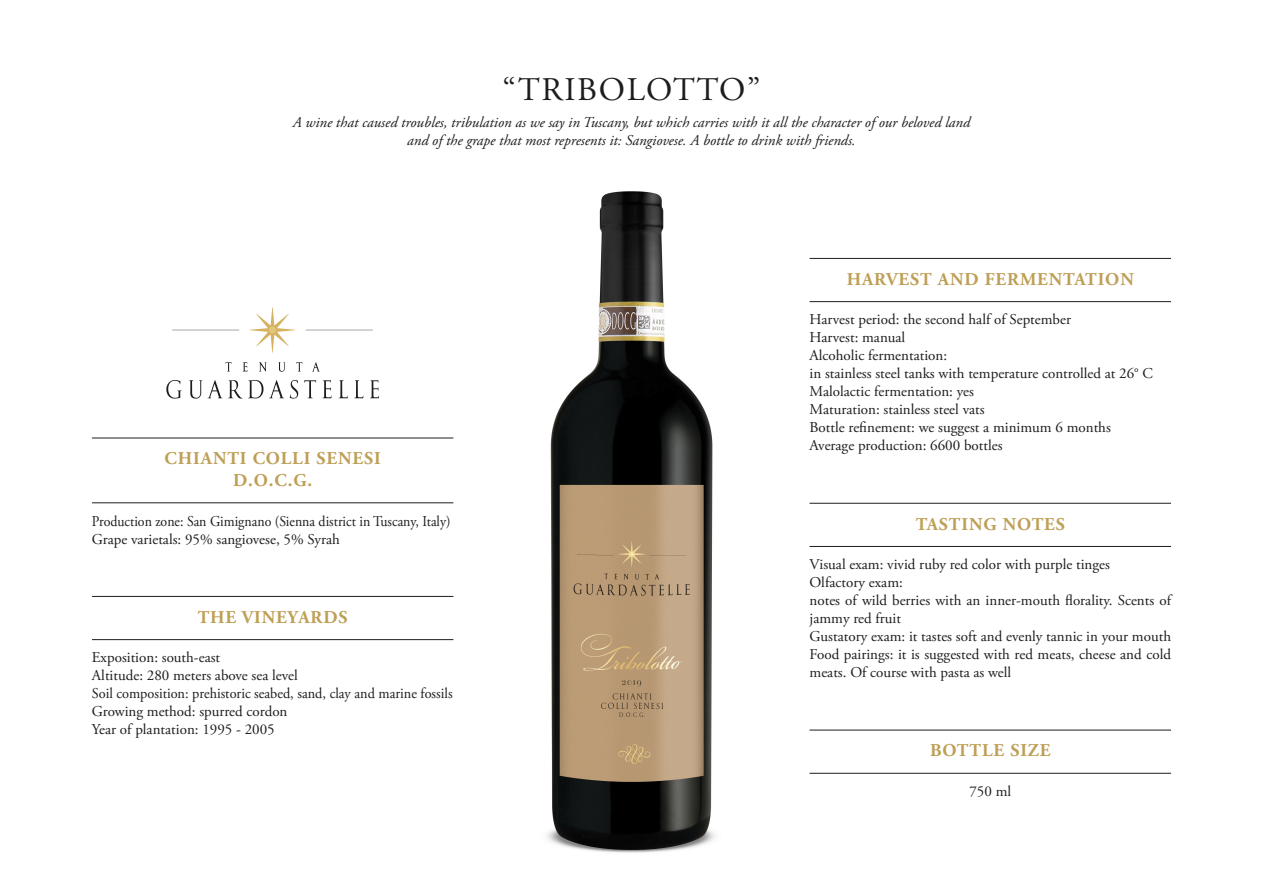
<style>
.page{position:relative;width:1263px;height:893px;background:#fff}
.page>*{position:absolute;margin:0;border:0;box-sizing:border-box;transform-origin:0 0}
.t1{font:33px "Adobe Garamond Pro";letter-spacing:.05em;color:#1d1d1b}
.t2{font:700 18px "Adobe Garamond Pro";letter-spacing:.05em;color:#be9f56}
.t3{font:15px/18px "Adobe Garamond Pro";color:#1d1d1b}
.t4{font:italic 15px "Adobe Garamond Pro";color:#1d1d1b}
.t5{font:15px "Adobe Garamond Pro";color:#1d1d1b;scale:.95 1}
.t6{font:15px "Adobe Garamond Pro";color:#1d1d1b;scale:.93 1}
</style>
<div class="page">
<img style="left:547px;top:191px;width:168px;height:662px">
<svg style="left:250px;top:307px;width:45px;height:46px"></svg>
<div style="left:269px;top:327px;width:7px;height:6px;background:#e1c77b;border-radius:50%"></div>
<svg style="left:306px;top:330px;width:67px;height:1px"></svg>
<svg style="left:172px;top:330px;width:67px;height:1px"></svg>
<svg style="left:166px;top:380px;width:16px;height:19px"></svg>
<svg style="left:189px;top:380px;width:13px;height:19px"></svg>
<svg style="left:290px;top:380px;width:8px;height:19px"></svg>
<svg style="left:322px;top:380px;width:10px;height:18px"></svg>
<svg style="left:370px;top:380px;width:9px;height:18px"></svg>
<svg style="left:304px;top:380px;width:12px;height:18px"></svg>
<svg style="left:339px;top:380px;width:9px;height:18px"></svg>
<svg style="left:354px;top:380px;width:9px;height:18px"></svg>
<svg style="left:228px;top:380px;width:35px;height:18px"></svg>
<svg style="left:208px;top:380px;width:14px;height:18px"></svg>
<svg style="left:269px;top:380px;width:15px;height:18px"></svg>
<svg style="left:312px;top:362px;width:7px;height:9px"></svg>
<svg style="left:243px;top:362px;width:4px;height:9px"></svg>
<svg style="left:226px;top:362px;width:6px;height:9px"></svg>
<svg style="left:296px;top:362px;width:6px;height:9px"></svg>
<svg style="left:259px;top:362px;width:8px;height:9px"></svg>
<svg style="left:278px;top:362px;width:7px;height:10px"></svg>
<hr style="left:92px;top:438px;width:361px;height:1px;background:#1d1d1b">
<hr style="left:92px;top:503px;width:361px;height:1px;background:#1d1d1b">
<hr style="left:92px;top:596px;width:361px;height:1px;background:#1d1d1b">
<hr style="left:92px;top:639px;width:361px;height:1px;background:#1d1d1b">
<hr style="left:809px;top:258px;width:362px;height:1px;background:#1d1d1b">
<hr style="left:809px;top:301px;width:362px;height:1px;background:#1d1d1b">
<hr style="left:809px;top:503px;width:362px;height:1px;background:#1d1d1b">
<hr style="left:809px;top:546px;width:362px;height:1px;background:#1d1d1b">
<hr style="left:809px;top:730px;width:362px;height:1px;background:#1d1d1b">
<hr style="left:809px;top:773px;width:362px;height:1px;background:#1d1d1b">
<p class="t1" style="left:502px;top:70px;width:260px">“TRIBOLOTTO”</p>
<p class="t4" style="left:293px;top:114px;width:679px">A wine that caused troubles, tribulation as we say in Tuscany, but which carries with it all the character of our beloved land</p>
<p class="t4" style="left:407px;top:132px;width:450px">and of the grape that most represents it: Sangiovese. A bottle to drink with friends.</p>
<p class="t2" style="left:165px;top:448px;width:218px">CHIANTI COLLI SENESI</p>
<p class="t2" style="left:233px;top:470px;width:81px">D.O.C.G.</p>
<p class="t6" style="left:92px;top:512px;width:387px">Production zone: San Gimignano (Sienna district in Tuscany, Italy)</p>
<p class="t3" style="left:92px;top:530px;width:249px">Grape varietals: 95% sangiovese, 5% Syrah</p>
<p class="t2" style="left:198px;top:606px;width:152px">THE VINEYARDS</p>
<p class="t3" style="left:92px;top:649px;width:130px">Exposition: south-east</p>
<p class="t3" style="left:92px;top:667px;width:207px">Altitude: 280 meters above sea level</p>
<p class="t5" style="left:92px;top:685px;width:381px">Soil composition: prehistoric seabed, sand, clay and marine fossils</p>
<p class="t3" style="left:92px;top:703px;width:197px">Growing method: spurred cordon</p>
<p class="t3" style="left:92px;top:721px;width:184px">Year of plantation: 1995 - 2005</p>
<p class="t2" style="left:847px;top:269px;width:289px">HARVEST AND FERMENTATION</p>
<p class="t3" style="left:809px;top:311px;width:263px">Harvest period: the second half of September</p>
<p class="t3" style="left:809px;top:329px;width:97px">Harvest: manual</p>
<p class="t3" style="left:809px;top:347px;width:139px">Alcoholic fermentation:</p>
<p class="t3" style="left:809px;top:365px;width:345px">in stainless steel tanks with temperature controlled at 26° C</p>
<p class="t3" style="left:809px;top:383px;width:166px">Malolactic fermentation: yes</p>
<p class="t3" style="left:809px;top:401px;width:177px">Maturation: stainless steel vats</p>
<p class="t3" style="left:809px;top:419px;width:303px">Bottle refinement: we suggest a minimum 6 months</p>
<p class="t3" style="left:809px;top:437px;width:194px">Average production: 6600 bottles</p>
<p class="t2" style="left:916px;top:513px;width:151px">TASTING NOTES</p>
<p class="t3" style="left:809px;top:556px;width:302px">Visual exam: vivid ruby red color with purple tinges</p>
<p class="t3" style="left:809px;top:574px;width:95px">Olfactory exam:</p>
<p class="t3" style="left:809px;top:592px;width:363px">notes of wild berries with an inner-mouth florality. Scents of jammy red fruit</p>
<p class="t3" style="left:809px;top:628px;width:363px">Gustatory exam: it tastes soft and evenly tannic in your mouth</p>
<p class="t3" style="left:809px;top:646px;width:363px">Food pairings: it is suggested with red meats, cheese and cold meats. Of course with pasta as well</p>
<p class="t2" style="left:930px;top:740px;width:122px">BOTTLE SIZE</p>
<p class="t3" style="left:969px;top:783px;width:43px">750 ml</p>
</div>
